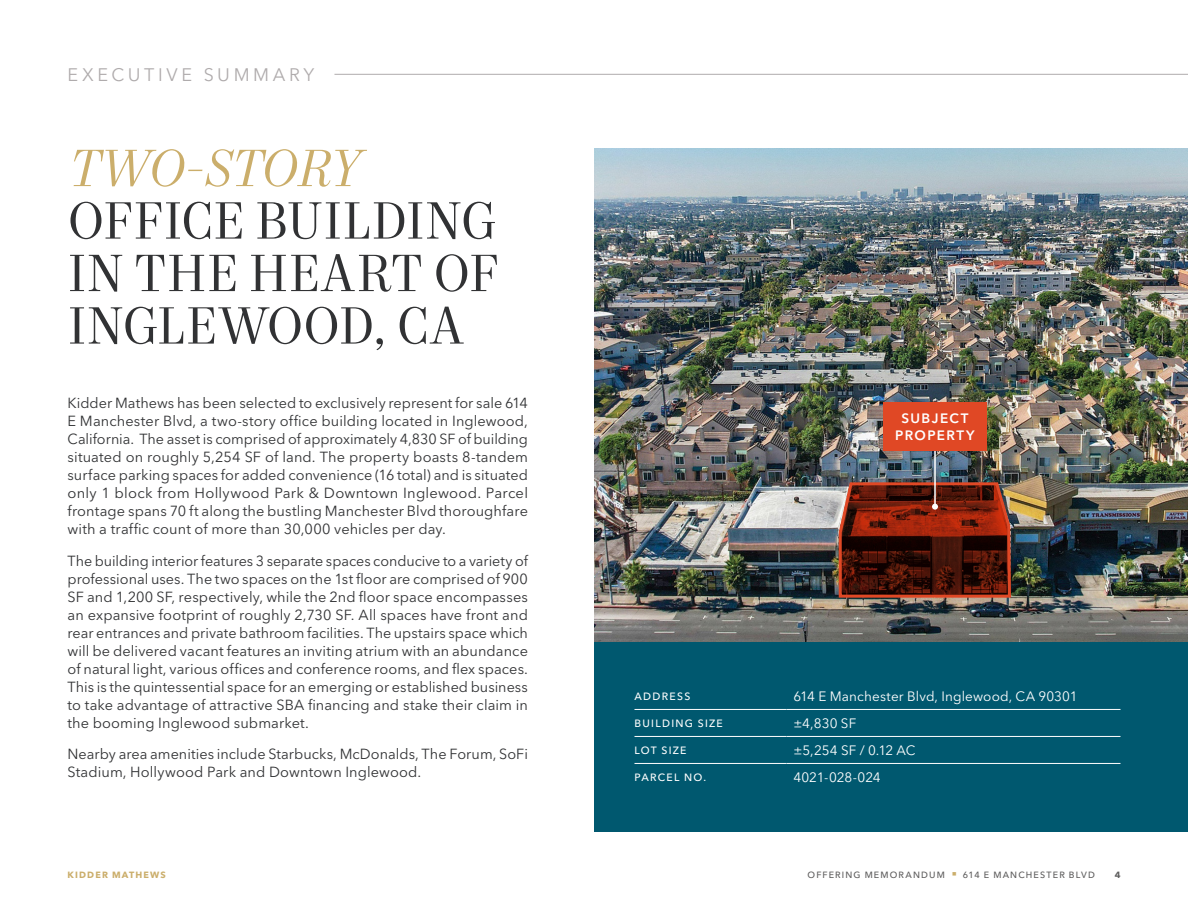
<style>
.page{position:relative;width:1188px;height:918px;background:#fff}
.page>*{position:absolute;margin:0;border:0;box-sizing:border-box;transform-origin:0 0}
.Headline_-_Level_1_-_Charcoal_2023{font:52.5px/52.5px "Mort Modern 08";color:#313234}
.Section_Identifier_-_Sterling_2023{font:18px "Avenir Next LT Pro";letter-spacing:.2em;color:#afabac}
.Body_Copy_-_Charcoal_2023{font:14.55px/18px "Avenir Next LT Pro";letter-spacing:.005em;color:#313234;text-align:justify}
.Table_Input_-_White_2023{font:13.5px "Avenir Next LT Pro";letter-spacing:.01em;color:#fff}
.Subject_Property_Label_-_White_2023{font:600 13.5px/16.5px "Avenir Next LT Pro";letter-spacing:.105em;color:#fff;text-align:center}
.Table_Column_1_All_Caps_-_White_2023{font:500 10.5px "Avenir Next LT Pro";letter-spacing:.12em;color:#fff}
.t1{font:500 9px "Avenir Next LT Pro";letter-spacing:.13em;color:#5e5d5d}
.t2{font:700 9px "Avenir Next LT Pro";letter-spacing:.13em;color:#cbae6b}
.t3{font:700 9px "Avenir Next LT Pro";color:#5e5d5d}
.s1{font-style:italic;color:#cbae6b}
.s2{color:#cbae6b}
</style>
<div class="page">
<img style="left:594px;top:149px;width:594px;height:493px">
<div style="left:594px;top:642px;width:594px;height:189px;background:#00586f"></div>
<hr style="left:634px;top:709px;width:153px;height:1px;background:#fff">
<hr style="left:787px;top:709px;width:333px;height:1px;background:#fff">
<hr style="left:634px;top:736px;width:153px;height:1px;background:#fff">
<hr style="left:787px;top:736px;width:333px;height:1px;background:#fff">
<hr style="left:634px;top:763px;width:153px;height:1px;background:#fff">
<hr style="left:787px;top:763px;width:333px;height:1px;background:#fff">
<hr style="left:334px;top:74px;width:854px;height:1px;background:#afabac">
<hr style="left:934px;top:434px;width:2px;height:73px;background:#fff">
<svg style="left:837px;top:480px;width:176px;height:119px;background:#612113"></svg>
<div style="left:884px;top:402px;width:103px;height:49px;background:#e04825"></div>
<p class="Section_Identifier_-_Sterling_2023" style="left:68px;top:64px;width:248px">EXECUTIVE SUMMARY</p>
<p class="Headline_-_Level_1_-_Charcoal_2023" style="left:68px;top:145px;width:433px"><span class="s1">TWO-STORY<br></span>OFFICE BUILDING<br>IN THE HEART OF<br>INGLEWOOD, CA</p>
<p class="Body_Copy_-_Charcoal_2023" style="left:68px;top:394px;width:462px">Kidder Mathews has been selected to exclusively represent for sale 614<br>E Manchester Blvd, a two-story office building located in Inglewood, California. The asset is comprised of approximately 4,830 SF of building situated on roughly 5,254 SF of land. The property boasts 8-tandem surface parking spaces for added convenience (16 total) and is situated only 1 block from Hollywood Park &amp; Downtown Inglewood. Parcel frontage spans 70 ft along the bustling Manchester Blvd thoroughfare with a traffic count of more than 30,000 vehicles per day.</p>
<p class="Body_Copy_-_Charcoal_2023" style="left:68px;top:552px;width:462px">The building interior features 3 separate spaces conducive to a variety of professional uses. The two spaces on the 1st floor are comprised of 900<br>SF and 1,200 SF, respectively, while the 2nd floor space encompasses an expansive footprint of roughly 2,730 SF. All spaces have front and rear entrances and private bathroom facilities. The upstairs space which will be delivered vacant features an inviting atrium with an abundance of natural light, various offices and conference rooms, and flex spaces.<br>This is the quintessential space for an emerging or established business to take advantage of attractive SBA financing and stake their claim in the booming Inglewood submarket.</p>
<p class="Body_Copy_-_Charcoal_2023" style="left:68px;top:745px;width:462px">Nearby area amenities include Starbucks, McDonalds, The Forum, SoFi<br>Stadium, Hollywood Park and Downtown Inglewood.</p>
<p class="Subject_Property_Label_-_White_2023" style="left:895px;top:410px;width:81px">SUBJECT<br>PROPERTY</p>
<p class="Table_Column_1_All_Caps_-_White_2023" style="left:634px;top:690px;width:57px">ADDRESS</p>
<p class="Table_Input_-_White_2023" style="left:793px;top:688px;width:286px">614 E Manchester Blvd, Inglewood, CA 90301</p>
<p class="Table_Column_1_All_Caps_-_White_2023" style="left:634px;top:717px;width:90px">BUILDING SIZE</p>
<p class="Table_Input_-_White_2023" style="left:793px;top:715px;width:64px">±4,830 SF</p>
<p class="Table_Column_1_All_Caps_-_White_2023" style="left:634px;top:744px;width:54px">LOT SIZE</p>
<p class="Table_Input_-_White_2023" style="left:793px;top:742px;width:124px">±5,254 SF / 0.12 AC</p>
<p class="Table_Column_1_All_Caps_-_White_2023" style="left:634px;top:771px;width:73px">PARCEL NO.</p>
<p class="Table_Input_-_White_2023" style="left:793px;top:769px;width:89px">4021-028-024</p>
<p class="t2" style="left:68px;top:869px;width:100px">KIDDER MATHEWS</p>
<p class="t1" style="left:808px;top:869px;width:289px">OFFERING MEMORANDUM <span class="s2">■</span> 614 E MANCHESTER BLVD</p>
<p class="t3" style="left:1115px;top:869px;width:7px">4</p>
</div>
